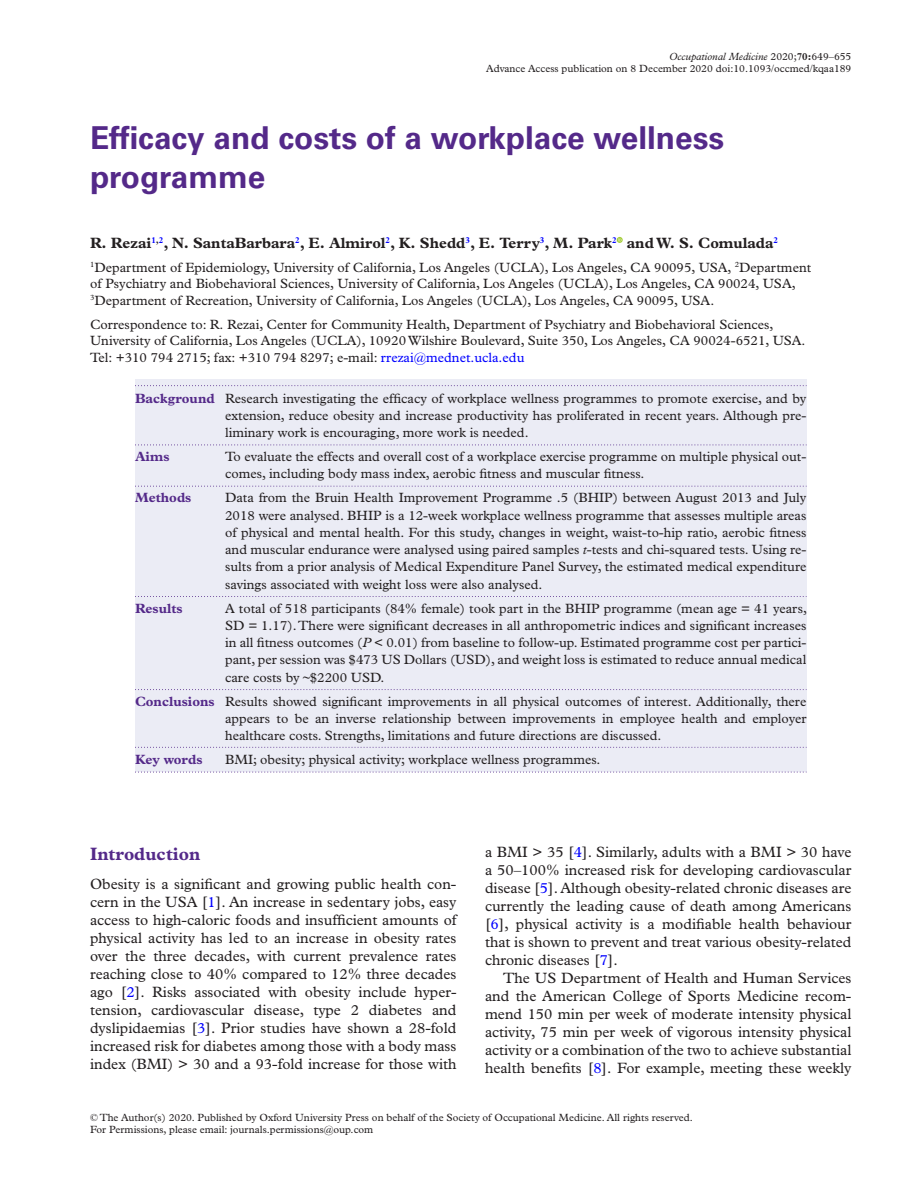
<style>
.page{position:relative;width:919px;height:1187px;background:#fff}
.page>*{position:absolute;margin:0;border:0;box-sizing:border-box;transform-origin:0 0}
.t1{font:700 31.5px/39px "Univers LT Std";color:#542989}
.t2{font:700 18px "Plantin Std";color:#542989}
.t3{font:15px/18px "Plantin Std";color:#231f20;text-align:justify}
.t4{font:700 15px "Plantin Std";color:#231f20}
.t5{font:13.5px/17.2px "Plantin Std";color:#231f20;text-align:justify}
.t6{font:700 13.5px "Plantin Std";color:#542989}
.t7{font:10.5px/12px "Plantin Std";color:#231f20;text-align:right}
.s1{font-style:italic}
.s2{font-weight:700}
.s3{color:#00f}
.s4{font-weight:700;color:#542989}
</style>
<div class="page">
<div style="left:135px;top:379px;width:671px;height:68px;background:#ebecf5"></div>
<svg style="left:135px;top:385px;width:671px;height:1px"></svg>
<div style="left:135px;top:444px;width:671px;height:44px;background:#ebecf5"></div>
<svg style="left:135px;top:444px;width:671px;height:1px"></svg>
<div style="left:135px;top:485px;width:671px;height:113px;background:#ebecf5"></div>
<svg style="left:135px;top:486px;width:671px;height:1px"></svg>
<div style="left:135px;top:595px;width:671px;height:96px;background:#ebecf5"></div>
<svg style="left:135px;top:596px;width:671px;height:1px"></svg>
<div style="left:135px;top:688px;width:671px;height:62px;background:#ebecf5"></div>
<svg style="left:135px;top:689px;width:671px;height:1px"></svg>
<div style="left:135px;top:747px;width:671px;height:25px;background:#ebecf5"></div>
<svg style="left:135px;top:747px;width:671px;height:1px"></svg>
<svg style="left:135px;top:771px;width:671px;height:1px"></svg>
<svg style="left:616px;top:237px;width:6px;height:6px"></svg>
<p class="t7" style="left:486px;top:50px;width:367px"><span class="s1">Occupational Medicine</span> 2020;<span class="s2">70:</span>649–655<br>Advance Access publication on 8 December 2020 doi:10.1093/occmed/kqaa189</p>
<h1 class="t1" style="left:90px;top:118px;width:635px">Efficacy and costs of a workplace wellness programme</h1>
<p class="t4" style="left:90px;top:234px;width:689px">R. Rezai<sup>1</sup><sup>,</sup><sup>2</sup>, N. SantaBarbara<sup>2</sup>, E. Almirol<sup>2</sup>, K. Shedd<sup>3</sup>, E. Terry<sup>3</sup>, M. Park<sup>2</sup> and W. S. Comulada<sup>2</sup></p>
<p class="t5" style="left:90px;top:259px;width:722px;line-height:16.5px;text-align:left"><sup>1</sup>Department of Epidemiology, University of California, Los Angeles (UCLA), Los Angeles, CA 90095, USA, <sup>2</sup>Department of Psychiatry and Biobehavioral Sciences, University of California, Los Angeles (UCLA), Los Angeles, CA 90024, USA,<br><sup>3</sup>Department of Recreation, University of California, Los Angeles (UCLA), Los Angeles, CA 90095, USA.</p>
<p class="t5" style="left:90px;top:316px;width:717px;line-height:16.5px;text-align:left">Correspondence to: R. Rezai, Center for Community Health, Department of Psychiatry and Biobehavioral Sciences,<br>University of California, Los Angeles (UCLA), 10920 Wilshire Boulevard, Suite 350, Los Angeles, CA 90024-6521, USA.<br>Tel: +310 794 2715; fax: +310 794 8297; e-mail: <span class="s3">rrezai@mednet.ucla.edu</span></p>
<p class="t5" style="left:225px;top:389px;width:582px;text-indent:-90px"><span class="s4">Background</span> Research investigating the efficacy of workplace wellness programmes to promote exercise, and by extension, reduce obesity and increase productivity has proliferated in recent years. Although pre&shy;liminary work is encouraging, more work is needed.</p>
<p class="t6" style="left:135px;top:448px;width:36px">Aims</p>
<p class="t5" style="left:225px;top:448px;width:582px">To evaluate the effects and overall cost of a workplace exercise programme on multiple physical out&shy;comes, including body mass index, aerobic fitness and muscular fitness.</p>
<p class="t6" style="left:135px;top:489px;width:58px">Methods</p>
<p class="t5" style="left:225px;top:489px;width:582px">Data from the Bruin Health Improvement Programme .5 (BHIP) between August 2013 and July 2018 were analysed. BHIP is a 12-week workplace wellness programme that assesses multiple areas of physical and mental health. For this study, changes in weight, waist-to-hip ratio, aerobic fitness and muscular endurance were analysed using paired samples <span class="s1">t</span>-tests and chi-squared tests. Using re&shy;sults from a prior analysis of Medical Expenditure Panel Survey, the estimated medical expenditure savings associated with weight loss were also analysed.</p>
<p class="t6" style="left:135px;top:600px;width:49px">Results</p>
<p class="t5" style="left:225px;top:599px;width:583px">A total of 518 participants (84% female) took part in the BHIP programme (mean age = 41 years, SD = 1.17). There were significant decreases in all anthropometric indices and significant increases in all fitness outcomes (<span class="s1">P</span> &lt; 0.01) from baseline to follow-up. Estimated programme cost per partici&shy;pant, per session was $473 US Dollars (USD), and weight loss is estimated to reduce annual medical care costs by ~$2200 USD.</p>
<p class="t5" style="left:225px;top:692px;width:582px;text-indent:-90px"><span class="s4">Conclusions</span> Results showed significant improvements in all physical outcomes of interest. Additionally, there appears to be an inverse relationship between improvements in employee health and employer healthcare costs. Strengths, limitations and future directions are discussed.</p>
<p class="t6" style="left:135px;top:751px;width:69px">Key words</p>
<p class="t5" style="left:225px;top:751px;width:377px">BMI; obesity; physical activity; workplace wellness programmes.</p>
<h2 class="t2" style="left:90px;top:843px;width:112px">Introduction</h2>
<p class="t3" style="left:90px;top:874px;width:368px">Obesity is a significant and growing public health con&shy;cern in the USA [<span class="s3">1</span>]. An increase in sedentary jobs, easy access to high-caloric foods and insufficient amounts of physical activity has led to an increase in obesity rates over the three decades, with current prevalence rates reaching close to 40% compared to 12% three decades ago [<span class="s3">2</span>]. Risks associated with obesity include hyper&shy;tension, cardiovascular disease, type 2 diabetes and dyslipidaemias [<span class="s3">3</span>]. Prior studies have shown a 28-fold increased risk for diabetes among those with a body mass index (BMI) &gt; 30 and a 93-fold increase for those with</p>
<p class="t3" style="left:485px;top:843px;width:368px">a BMI &gt; 35 [<span class="s3">4</span>]. Similarly, adults with a BMI &gt; 30 have a 50–100% increased risk for developing cardiovascular disease [<span class="s3">5</span>]. Although obesity-related chronic diseases are currently the leading cause of death among Americans [<span class="s3">6</span>], physical activity is a modifiable health behaviour that is shown to prevent and treat various obesity-related chronic diseases [<span class="s3">7</span>].</p>
<p class="t3" style="left:485px;top:969px;width:368px;text-indent:18px">The US Department of Health and Human Services and the American College of Sports Medicine recom&shy;mend 150 min per week of moderate intensity physical activity, 75 min per week of vigorous intensity physical activity or a combination of the two to achieve substantial health benefits [<span class="s3">8</span>]. For example, meeting these weekly</p>
<p class="t7" style="left:90px;top:1111px;width:604px;text-align:left">© The Author(s) 2020. Published by Oxford University Press on behalf of the Society of Occupational Medicine. All rights reserved.<br>For Permissions, please email: journals.permissions@oup.com</p>
</div>
